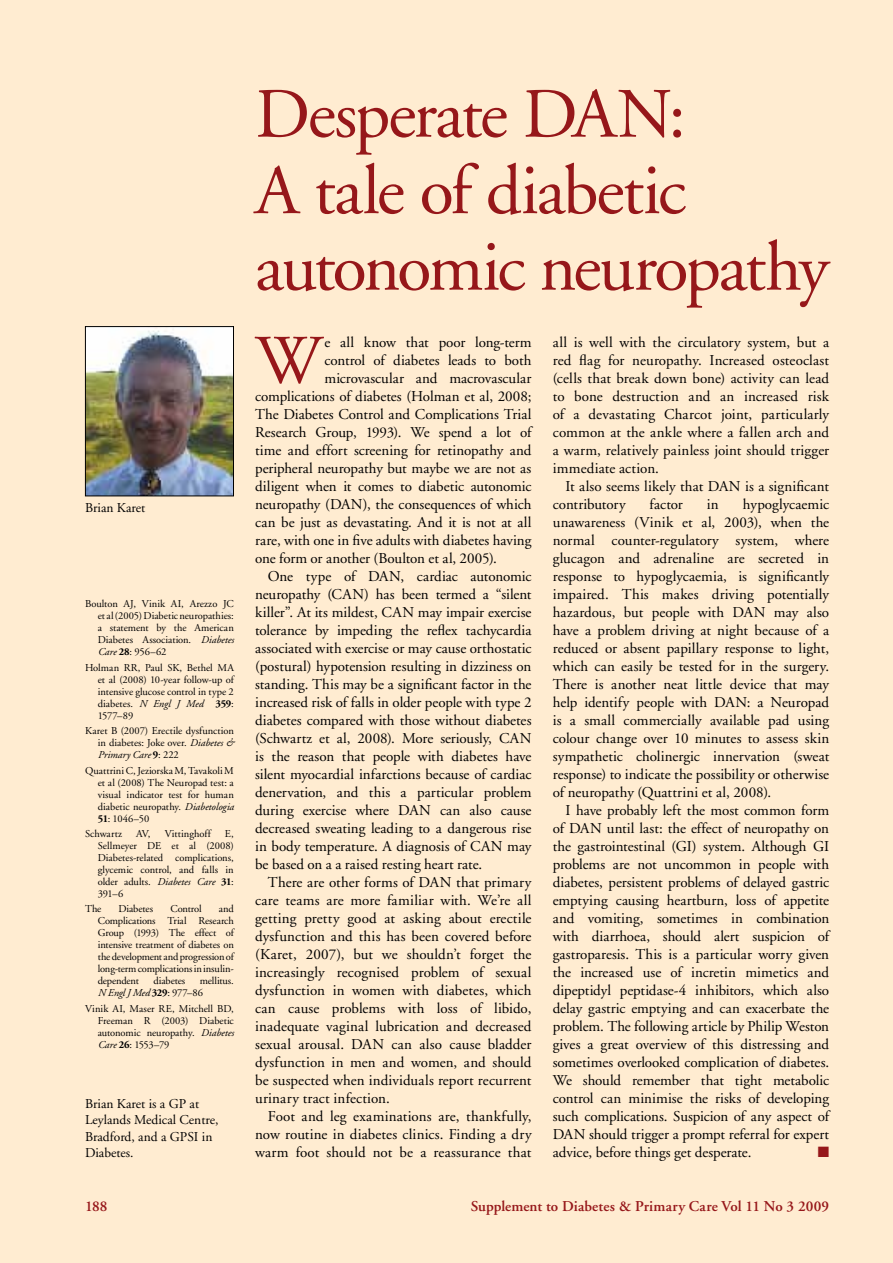
<style>
.page{position:relative;width:893px;height:1263px;background:#ffecd1}
.page>*{position:absolute;margin:0;border:0;box-sizing:border-box;transform-origin:0 0}
.t1{font:70.5px/76.5px "Adobe Garamond";letter-spacing:-.035em;color:#96171a}
.t2{font:69.3px "Adobe Garamond";color:#96171a}
.t3{font:15px/18px "Adobe Garamond";color:#000;text-align:justify}
.t4{font:600 15px "Adobe Garamond";letter-spacing:.005em;color:#96171a}
.t5{font:15px "Zapf Dingbats ITC";color:#96171a}
.t6{font:13.5px/16.2px "Adobe Garamond";color:#000}
.t7{font:10.5px/12px "Adobe Garamond";letter-spacing:-.005em;color:#000;text-align:justify}
.s1{font-style:italic}
.s2{font-weight:700}
</style>
<div class="page">
<img style="left:87px;top:328px;width:145px;height:166px">
<div style="left:85px;top:326px;width:149px;height:170px;border:1px solid #000"></div>
<p class="t6" style="left:85px;top:500px;width:62px">Brian Karet</p>
<p class="t7" style="left:98px;top:598px;width:138px;text-indent:-13px">Boulton AJ, Vinik AI, Arezzo JC et al (2005) Diabetic neuropathies: a statement by the American Diabetes Association. <span class="s1">Diabetes Care</span> <span class="s2">28</span>: 956–62</p>
<p class="t7" style="left:98px;top:662px;width:138px;text-indent:-13px">Holman RR, Paul SK, Bethel MA et al (2008) 10-year follow-up of intensive glucose control in type 2 diabetes. <span class="s1">N Engl J Med</span> <span class="s2">359</span>:<br>1577–89</p>
<p class="t7" style="left:98px;top:725px;width:138px;text-indent:-13px">Karet B (2007) Erectile dysfunction in diabetes: Joke over. <span class="s1">Diabetes &amp; Primary Care</span> <span class="s2">9</span>: 222</p>
<p class="t7" style="left:98px;top:764px;width:138px;text-indent:-13px">Quattrini C, Jeziorska M, Tavakoli M et al (2008) The Neuropad test: a visual indicator test for human diabetic neuropathy. <span class="s1">Diabetologia </span><span class="s2">51</span>: 1046–50</p>
<p class="t7" style="left:85px;top:828px;width:39px">Schwartz</p>
<p class="t7" style="left:136px;top:828px;width:16px">AV,</p>
<p class="t7" style="left:165px;top:828px;width:48px">Vittinghoff</p>
<p class="t7" style="left:98px;top:828px;width:138px;text-indent:127px">E, Sellmeyer DE et al (2008)<br>Diabetes-related complications, glycemic control, and falls in older adults. <span class="s1">Diabetes Care</span> <span class="s2">31</span>:<br>391–6</p>
<p class="t7" style="left:85px;top:903px;width:18px">The</p>
<p class="t7" style="left:119px;top:903px;width:36px">Diabetes</p>
<p class="t7" style="left:170px;top:903px;width:33px">Control</p>
<p class="t7" style="left:98px;top:903px;width:138px;text-indent:121px">and Complications Trial Research Group (1993) The effect of intensive treatment of diabetes on the development and progression of long-term complications in insulin&shy;dependent</p>
<p class="t7" style="left:98px;top:975px;width:138px;text-indent:102px">mellitus.<br><span class="s1">N Engl J Med</span> <span class="s2">329</span>: 977–86</p>
<p class="t7" style="left:98px;top:1003px;width:138px;text-indent:-13px">Vinik AI, Maser RE, Mitchell BD, Freeman R (2003) Diabetic autonomic neuropathy. <span class="s1">Diabetes Care</span> <span class="s2">26</span>: 1553–79</p>
<p class="t7" style="left:153px;top:975px;width:33px">diabetes</p>
<p class="t6" style="left:85px;top:1096px;width:135px">Brian Karet is a GP at<br>Leylands Medical Centre,<br>Bradford, and a GPSI in<br>Diabetes.</p>
<h1 class="t1" style="left:255px;top:78px;width:575px">Desperate DAN:<br>A tale of diabetic autonomic neuropathy</h1>
<h2 class="t2" style="left:255px;top:324px;width:68px">W</h2>
<p class="t3" style="left:324px;top:333px;width:209px">e all know that poor long-term</p>
<p class="t3" style="left:553px;top:333px;width:278px">all is well with the circulatory system, but a red flag for neuropathy. Increased osteoclast (cells that break down bone) activity can lead to bone destruction and an increased risk of a devastating Charcot joint, particularly common at the ankle where a fallen arch and a warm, relatively painless joint should trigger immediate action.</p>
<p class="t3" style="left:553px;top:477px;width:278px;text-indent:13px">It also seems likely that DAN is a significant contributory</p>
<p class="t3" style="left:324px;top:351px;width:209px">control of diabetes leads to both</p>
<p class="t3" style="left:324px;top:369px;width:208px">microvascular and macrovascular</p>
<p class="t3" style="left:255px;top:387px;width:278px">complications of diabetes (Holman et al, 2008;</p>
<p class="t3" style="left:255px;top:405px;width:278px">The Diabetes Control and Complications Trial</p>
<p class="t3" style="left:255px;top:423px;width:278px">Research Group, 1993). We spend a lot of</p>
<p class="t3" style="left:255px;top:441px;width:278px">time and effort screening for retinopathy and</p>
<p class="t3" style="left:255px;top:459px;width:278px">peripheral neuropathy but maybe we are not as</p>
<p class="t3" style="left:255px;top:477px;width:278px">diligent when it comes to diabetic autonomic</p>
<p class="t3" style="left:255px;top:495px;width:278px">neuropathy (DAN), the consequences of which</p>
<p class="t3" style="left:255px;top:513px;width:278px">can be just as devastating. And it is not at all</p>
<p class="t3" style="left:255px;top:531px;width:278px">rare, with one in five adults with diabetes having</p>
<p class="t3" style="left:255px;top:549px;width:243px">one form or another (Boulton et al, 2005).</p>
<p class="t3" style="left:268px;top:567px;width:265px">One type of DAN, cardiac autonomic</p>
<p class="t3" style="left:255px;top:585px;width:278px">neuropathy (CAN) has been termed a “silent</p>
<p class="t3" style="left:255px;top:603px;width:278px">killer”. At its mildest, CAN may impair exercise</p>
<p class="t3" style="left:255px;top:621px;width:278px">tolerance by impeding the reflex tachycardia</p>
<p class="t3" style="left:255px;top:639px;width:278px">associated with exercise or may cause orthostatic</p>
<p class="t3" style="left:255px;top:657px;width:278px">(postural) hypotension resulting in dizziness on</p>
<p class="t3" style="left:255px;top:675px;width:278px">standing. This may be a significant factor in the</p>
<p class="t3" style="left:255px;top:693px;width:278px">increased risk of falls in older people with type 2</p>
<p class="t3" style="left:255px;top:711px;width:278px">diabetes compared with those without diabetes</p>
<p class="t3" style="left:255px;top:729px;width:278px">(Schwartz et al, 2008). More seriously, CAN</p>
<p class="t3" style="left:255px;top:747px;width:278px">is the reason that people with diabetes have</p>
<p class="t3" style="left:255px;top:765px;width:278px">silent myocardial infarctions because of cardiac</p>
<p class="t3" style="left:255px;top:783px;width:278px">denervation, and this a particular problem</p>
<p class="t3" style="left:255px;top:801px;width:278px">during exercise where DAN can also cause</p>
<p class="t3" style="left:255px;top:819px;width:278px">decreased sweating leading to a dangerous rise</p>
<p class="t3" style="left:255px;top:837px;width:278px">in body temperature. A diagnosis of CAN may</p>
<p class="t3" style="left:255px;top:855px;width:229px">be based on a a raised resting heart rate.</p>
<p class="t3" style="left:268px;top:873px;width:265px">There are other forms of DAN that primary</p>
<p class="t3" style="left:255px;top:891px;width:278px">care teams are more familiar with. We’re all</p>
<p class="t3" style="left:255px;top:909px;width:278px">getting pretty good at asking about erectile</p>
<p class="t3" style="left:255px;top:927px;width:278px">dysfunction and this has been covered before</p>
<p class="t3" style="left:255px;top:945px;width:278px">(Karet, 2007), but we shouldn’t forget the</p>
<p class="t3" style="left:255px;top:963px;width:278px">increasingly recognised problem of sexual</p>
<p class="t3" style="left:255px;top:981px;width:278px">dysfunction in women with diabetes, which</p>
<p class="t3" style="left:255px;top:999px;width:278px">can cause problems with loss of libido,</p>
<p class="t3" style="left:255px;top:1017px;width:278px">inadequate vaginal lubrication and decreased</p>
<p class="t3" style="left:255px;top:1035px;width:278px">sexual arousal. DAN can also cause bladder</p>
<p class="t3" style="left:255px;top:1053px;width:278px">dysfunction in men and women, and should</p>
<p class="t3" style="left:255px;top:1071px;width:278px">be suspected when individuals report recurrent</p>
<p class="t3" style="left:255px;top:1089px;width:136px">urinary tract infection.</p>
<p class="t3" style="left:268px;top:1107px;width:265px">Foot and leg examinations are, thankfully,</p>
<p class="t3" style="left:255px;top:1125px;width:278px">now routine in diabetes clinics. Finding a dry</p>
<p class="t3" style="left:255px;top:1143px;width:278px">warm foot should not be a reassurance that</p>
<p class="t3" style="left:553px;top:495px;width:278px;text-indent:190px">hypoglycaemic unawareness (Vinik et al, 2003), when the normal counter-regulatory system, where glucagon and adrenaline are secreted in response to hypoglycaemia, is significantly impaired. This makes driving potentially hazardous, but people with DAN may also have a problem driving at night because of a reduced or absent papillary response to light, which can easily be tested for in the surgery.<br>There is another neat little device that may help identify people with DAN: a Neuropad is a small commercially available pad using colour change over 10 minutes to assess skin sympathetic cholinergic innervation (sweat response) to indicate the possibility or otherwise of neuropathy (Quattrini et al, 2008).</p>
<p class="t3" style="left:553px;top:801px;width:278px;text-indent:13px">I have probably left the most common form of DAN until last: the effect of neuropathy on the gastrointestinal (GI) system. Although GI problems are not uncommon in people with diabetes, persistent problems of delayed gastric emptying causing heartburn, loss of appetite and vomiting, sometimes in combination with diarrhoea, should alert suspicion of gastroparesis. This is a particular worry given the increased use of incretin mimetics and dipeptidyl peptidase-4 inhibitors, which also delay gastric emptying and can exacerbate the problem. The following article by Philip Weston gives a great overview of this distressing and sometimes overlooked complication of diabetes.<br>We should remember that tight metabolic control can minimise the risks of developing such complications. Suspicion of any aspect of DAN should trigger a prompt referral for expert advice, before things get desperate.</p>
<p class="t3" style="left:650px;top:495px;width:35px">factor</p>
<p class="t3" style="left:707px;top:495px;width:13px">in</p>
<p class="t5" style="left:818px;top:1144px;width:13px">■</p>
<p class="t4" style="left:85px;top:1198px;width:24px">188</p>
<p class="t4" style="left:471px;top:1198px;width:360px">Supplement to Diabetes &amp; Primary Care Vol 11 No 3 2009</p>
</div>
